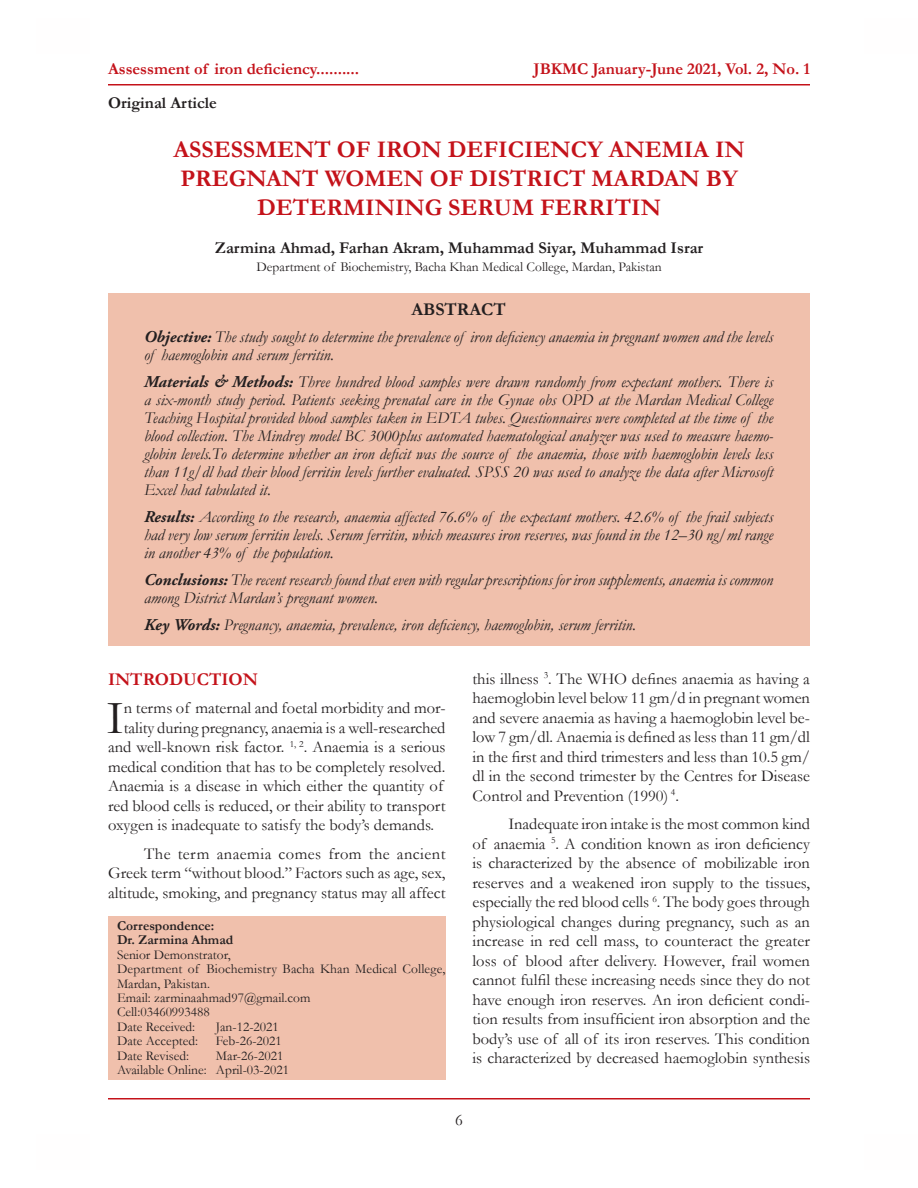
<style>
.page{position:relative;width:918px;height:1188px;background:#fff}
.page>*{position:absolute;margin:0;border:0;box-sizing:border-box;transform-origin:0 0}
.Body_text{font:47.7px "Garamond";color:#231f20}
.Headline{font:700 24px/28.8px "Garamond";color:#c4121a;text-align:center}
.Subhead_1{font:700 18px "Garamond";color:#c4121a}
.Subhead_1-2{font:700 18px "Garamond";color:#231f20}
.Body_text-2{font:16.5px/19.5px "Garamond";color:#231f20;text-align:justify}
.Body_text-3{font:italic 16.5px/18px "Garamond";color:#231f20}
.t1{font:700 16.5px "Garamond";color:#c4121a}
.Author_Name{font:700 16.5px "Garamond";color:#231f20}
.Body_text-4{font:700 16.5px "Garamond";color:#231f20}
.Body_text-5{font:13.5px/14.4px "Garamond";color:#231f20}
.Body_text-6{font:700 13.5px "Garamond";color:#231f20}
.s1{font-family:"Adobe Garamond Pro";font-weight:700}
</style>
<div class="page">
<hr style="left:108px;top:84px;width:702px;height:2px;background:#c4121a">
<hr style="left:108px;top:1098px;width:702px;height:2px;background:#c4121a">
<div style="left:108px;top:917px;width:338px;height:163px;background:#f0c0ac"></div>
<div style="left:108px;top:293px;width:701px;height:353px;background:#f0c0ac"></div>
<p class="t1" style="left:108px;top:58px;width:253px">Assessment of iron deficiency..........</p>
<p class="t1" style="left:534px;top:58px;width:278px">JBKMC January-June 2021, Vol. 2, No. 1</p>
<p class="Body_text-4" style="left:108px;top:92px;width:110px">Original Article</p>
<p class="Headline" style="left:173px;top:136px;width:573px">ASSESSMENT OF IRON DEFICIENCY ANEMIA IN<br>PREGNANT WOMEN OF DISTRICT MARDAN BY<br>DETERMINING SERUM FERRITIN</p>
<p class="Author_Name" style="left:215px;top:236px;width:490px">Zarmina Ahmad, Farhan Akram, Muhammad Siyar, Muhammad Israr</p>
<p class="Body_text-5" style="left:256px;top:260px;width:407px">Department of Biochemistry, Bacha Khan Medical College, Mardan, Pakistan</p>
<p class="Subhead_1-2" style="left:411px;top:297px;width:96px">ABSTRACT</p>
<p class="Body_text-3" style="left:144px;top:328px;width:631px"><span class="s1">Objective:</span> The study sought to determine the prevalence of iron deficiency anaemia in pregnant women and the levels of haemoglobin and serum ferritin.</p>
<p class="Body_text-3" style="left:144px;top:373px;width:631px;text-align:justify"><span class="s1">Materials &amp; Methods:</span> Three hundred blood samples were drawn randomly from expectant mothers. There is a six-month study period. Patients seeking prenatal care in the Gynae obs OPD at the Mardan Medical College Teaching Hospital provided blood samples taken in EDTA tubes. Questionnaires were completed at the time of the blood collection. The Mindrey model BC 3000plus automated haematological analyzer was used to measure haemo&shy;globin levels.To determine whether an iron deficit was the source of the anaemia, those with haemoglobin levels less than 11g/dl had their blood ferritin levels further evaluated. SPSS 20 was used to analyze the data after Microsoft Excel had tabulated it.</p>
<p class="Body_text-3" style="left:144px;top:508px;width:631px;text-align:justify"><span class="s1">Results:</span> According to the research, anaemia affected 76.6% of the expectant mothers. 42.6% of the frail subjects had very low serum ferritin levels. Serum ferritin, which measures iron reserves, was found in the 12–30 ng/ml range in another 43% of the population.</p>
<p class="Body_text-3" style="left:144px;top:571px;width:631px"><span class="s1">Conclusions:</span> The recent research found that even with regular prescriptions for iron supplements, anaemia is common among District Mardan’s pregnant women.</p>
<p class="Body_text-3" style="left:144px;top:616px;width:494px"><span class="s1">Key Words:</span> Pregnancy, anaemia, prevalence, iron deficiency, haemoglobin, serum ferritin.</p>
<p class="Subhead_1" style="left:108px;top:667px;width:152px">INTRODUCTION</p>
<p class="Body_text" style="left:107px;top:686px;width:18px">I</p>
<p class="Body_text-2" style="left:124px;top:698px;width:323px">n terms of maternal and foetal morbidity and mor-</p>
<p class="Body_text-2" style="left:124px;top:718px;width:323px">tality during pregnancy, anaemia is a well-researched</p>
<p class="Body_text-2" style="left:108px;top:737px;width:339px">and well-known risk factor. <sup>1,</sup> <sup>2</sup>. Anaemia is a serious</p>
<p class="Body_text-2" style="left:108px;top:757px;width:339px">medical condition that has to be completely resolved.</p>
<p class="Body_text-2" style="left:108px;top:776px;width:337px">Anaemia is a disease in which either the quantity of</p>
<p class="Body_text-2" style="left:108px;top:796px;width:339px">red blood cells is reduced, or their ability to transport</p>
<p class="Body_text-2" style="left:108px;top:815px;width:328px">oxygen is inadequate to satisfy the body’s demands.</p>
<p class="Body_text-2" style="left:108px;top:844px;width:339px;text-indent:36px">The term anaemia comes from the ancient Greek term “without blood.” Factors such as age, sex, altitude, smoking, and pregnancy status may all affect</p>
<p class="Body_text-6" style="left:117px;top:917px;width:99px">Correspondence:</p>
<p class="Body_text-6" style="left:117px;top:931px;width:118px">Dr. Zarmina Ahmad</p>
<p class="Body_text-5" style="left:117px;top:947px;width:115px">Senior Demonstrator,</p>
<p class="Body_text-5" style="left:117px;top:962px;width:330px">Department of Biochemistry Bacha Khan Medical College,<br>Mardan, Pakistan.</p>
<p class="Body_text-5" style="left:117px;top:990px;width:195px">Email: zarminaahmad97@gmail.com</p>
<p class="Body_text-5" style="left:117px;top:1005px;width:94px">Cell:03460993488</p>
<p class="Body_text-5" style="left:117px;top:1019px;width:80px">Date Received:</p>
<p class="Body_text-5" style="left:216px;top:1019px;width:64px">Jan-12-2021</p>
<p class="Body_text-5" style="left:117px;top:1034px;width:83px">Date Accepted:</p>
<p class="Body_text-5" style="left:216px;top:1034px;width:67px">Feb-26-2021</p>
<p class="Body_text-5" style="left:117px;top:1048px;width:74px">Date Revised:</p>
<p class="Body_text-5" style="left:216px;top:1048px;width:69px">Mar-26-2021</p>
<p class="Body_text-5" style="left:117px;top:1062px;width:174px">Available Online: April-03-2021</p>
<p class="Body_text-2" style="left:472px;top:669px;width:339px">this illness <sup>3</sup>. The WHO defines anaemia as having a haemoglobin level below 11 gm/d in pregnant women and severe anaemia as having a haemoglobin level be&shy;low 7 gm/dl. Anaemia is defined as less than 11 gm/dl in the first and third trimesters and less than 10.5 gm/ dl in the second trimester by the Centres for Disease Control and Prevention (1990) <sup>4</sup>.</p>
<p class="Body_text-2" style="left:472px;top:814px;width:339px;text-indent:36px">Inadequate iron intake is the most common kind of anaemia <sup>5</sup>. A condition known as iron deficiency is characterized by the absence of mobilizable iron reserves and a weakened iron supply to the tissues, especially the red blood cells <sup>6</sup>. The body goes through physiological changes during pregnancy, such as an increase in red cell mass, to counteract the greater loss of blood after delivery. However, frail women cannot fulfil these increasing needs since they do not have enough iron reserves. An iron deficient condi&shy;tion results from insufficient iron absorption and the body’s use of all of its iron reserves. This condition is characterized by decreased haemoglobin synthesis</p>
<p class="Body_text-2" style="left:455px;top:1110px;width:9px">6</p>
</div>
